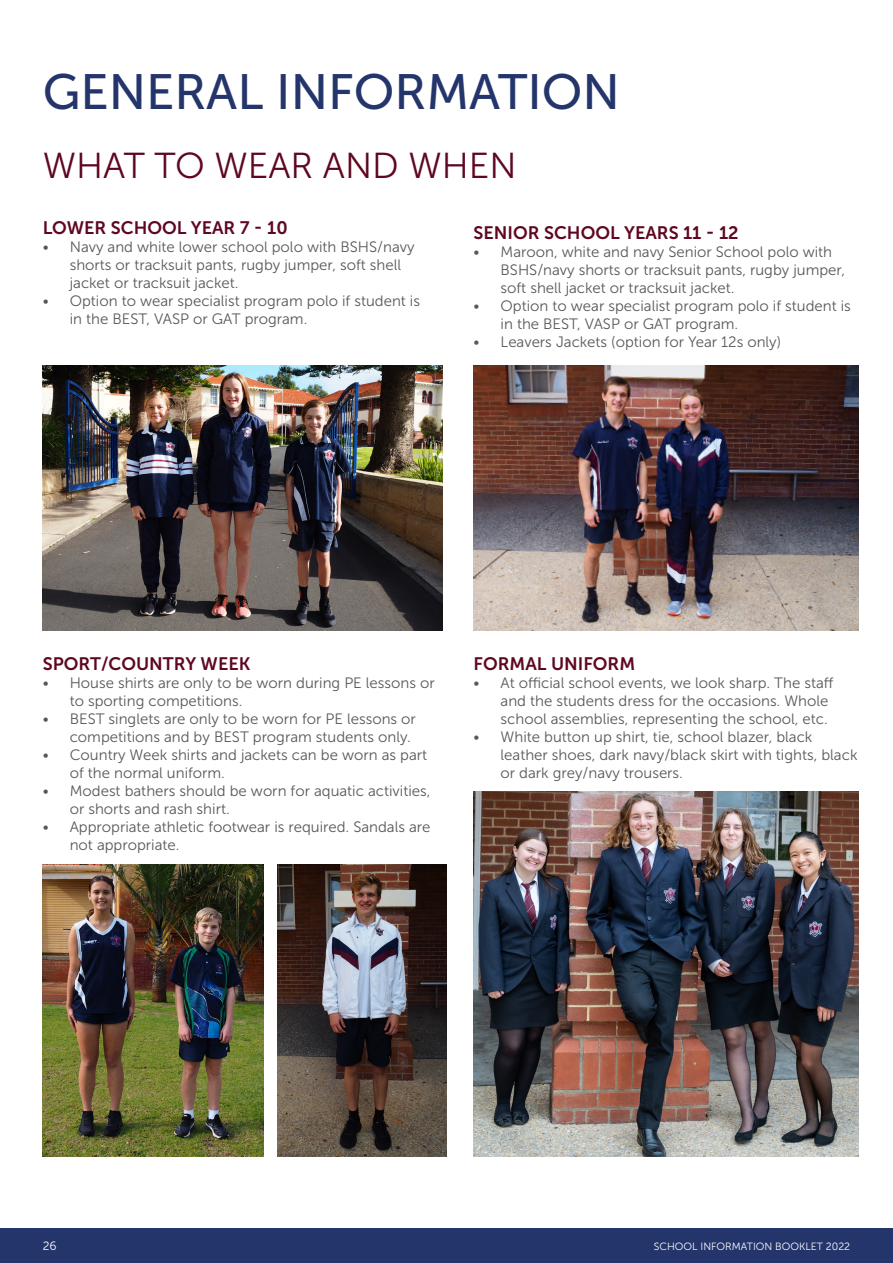
<style>
.page{position:relative;width:893px;height:1263px;background:#fff}
.page>*{position:absolute;margin:0;border:0;box-sizing:border-box;transform-origin:0 0}
.Head_2{font:49.5px "Museo Sans 500";color:#24356c}
.Head_1{font:36px "Museo Sans 300";color:#5f0721}
.t1{font:18px "Museo Sans 700";color:#5f0721}
.t2{font:15px/18px "Museo Sans 300";color:#57585a}
.t3{font:12px "Museo Sans 300";color:#fff}
.t4{font:10.5px "Museo Sans 300";color:#fff}
</style>
<div class="page">
<div style="left:0;top:1228px;width:893px;height:35px;background:#24356c"></div>
<img style="left:43px;top:366px;width:399px;height:264px">
<img style="left:474px;top:366px;width:385px;height:264px">
<img style="left:474px;top:792px;width:385px;height:365px">
<img style="left:277px;top:865px;width:169px;height:292px">
<img style="left:43px;top:865px;width:221px;height:292px">
<p class="Head_2" style="left:43px;top:65px;width:579px">GENERAL INFORMATION</p>
<p class="Head_1" style="left:43px;top:146px;width:475px">WHAT TO WEAR AND WHEN</p>
<p class="t1" style="left:43px;top:218px;width:246px">LOWER SCHOOL YEAR 7 - 10</p>
<p class="t2" style="left:70px;top:238px;width:346px;text-indent:-27px">• Navy and white lower school polo with BSHS/navy shorts or tracksuit pants, rugby jumper, soft shell jacket or tracksuit jacket.</p>
<p class="t2" style="left:70px;top:292px;width:352px;text-indent:-27px">• Option to wear specialist program polo if student is in the BEST, VASP or GAT program.</p>
<p class="t1" style="left:474px;top:223px;width:267px">SENIOR SCHOOL YEARS 11 - 12</p>
<p class="t2" style="left:501px;top:243px;width:346px;text-indent:-27px">• Maroon, white and navy Senior School polo with<br>BSHS/navy shorts or tracksuit pants, rugby jumper, soft shell jacket or tracksuit jacket.</p>
<p class="t2" style="left:501px;top:297px;width:352px;text-indent:-27px">• Option to wear specialist program polo if student is in the BEST, VASP or GAT program.</p>
<p class="t2" style="left:474px;top:333px;width:309px">• Leavers Jackets (option for Year 12s only)</p>
<p class="t1" style="left:43px;top:653px;width:209px">SPORT/COUNTRY WEEK</p>
<p class="t2" style="left:70px;top:674px;width:367px;text-indent:-27px">• House shirts are only to be worn during PE lessons or to sporting competitions.</p>
<p class="t2" style="left:70px;top:710px;width:348px;text-indent:-27px">• BEST singlets are only to be worn for PE lessons or competitions and by BEST program students only.</p>
<p class="t2" style="left:70px;top:746px;width:359px;text-indent:-27px">• Country Week shirts and jackets can be worn as part of the normal uniform.</p>
<p class="t2" style="left:70px;top:782px;width:362px;text-indent:-27px">• Modest bathers should be worn for aquatic activities, or shorts and rash shirt.</p>
<p class="t2" style="left:70px;top:818px;width:362px;text-indent:-27px">• Appropriate athletic footwear is required. Sandals are not appropriate.</p>
<p class="t1" style="left:474px;top:653px;width:163px">FORMAL UNIFORM</p>
<p class="t2" style="left:501px;top:674px;width:334px;text-indent:-27px">• At official school events, we look sharp. The staff and the students dress for the occasions. Whole school assemblies, representing the school, etc.</p>
<p class="t2" style="left:501px;top:728px;width:358px;text-indent:-27px">• White button up shirt, tie, school blazer, black leather shoes, dark navy/black skirt with tights, black or dark grey/navy trousers.</p>
<p class="t3" style="left:43px;top:1239px;width:15px">26</p>
<p class="t4" style="left:654px;top:1240px;width:198px">SCHOOL INFORMATION BOOKLET 2022</p>
</div>
